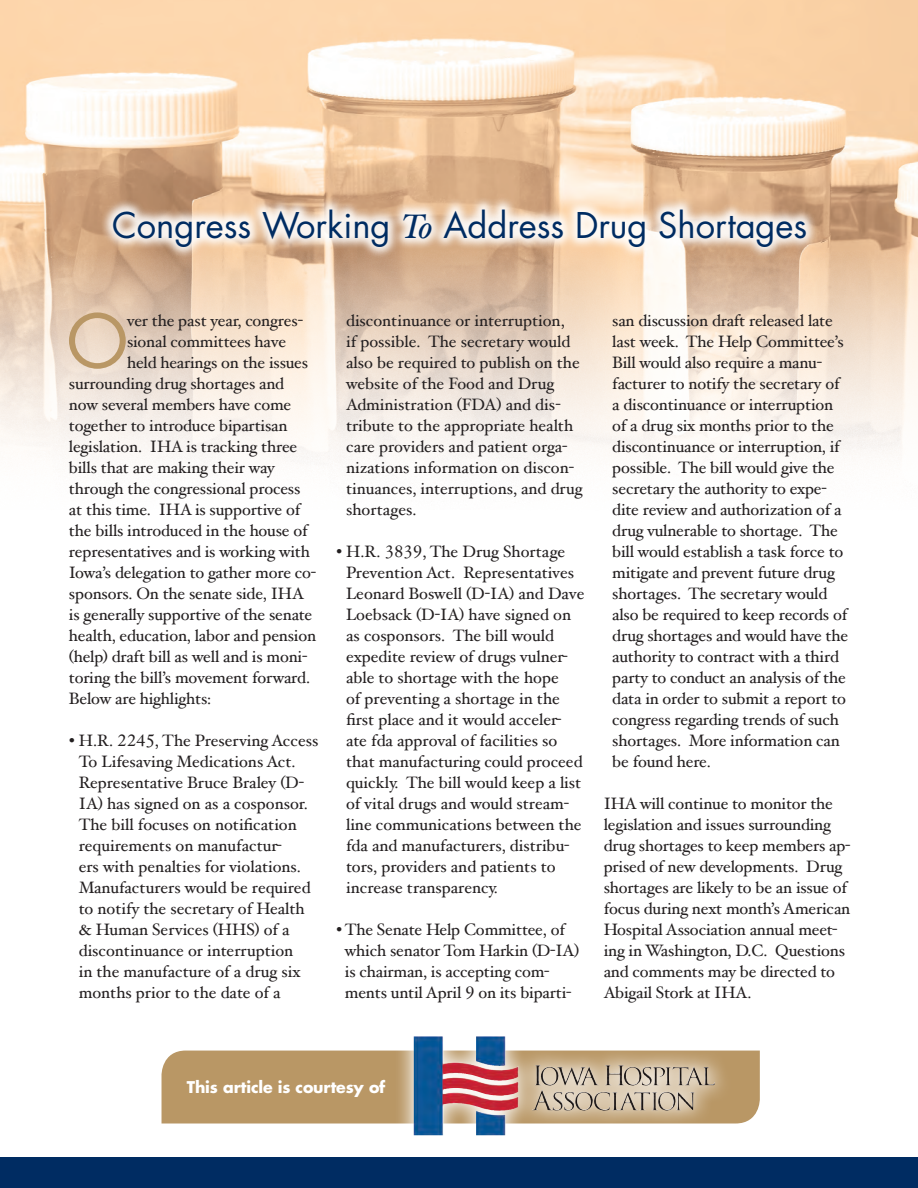
<style>
.page{position:relative;width:918px;height:1188px;background:#fff}
.page>*{position:absolute;margin:0;border:0;box-sizing:border-box;transform-origin:0 0}
.t1{font:72.15px "Futura";color:#b99765}
.t2{font:34.5px "Futura";color:#002c62}
.t3{font:16.5px/21px "Hoefler Text";letter-spacing:-.01em;color:#231f20}
.t4{font:700 15.75px "Futura";letter-spacing:-.01em;color:#fff}
.s1{font-family:"Hoefler Text";font-style:italic;font-size:33.9px}
</style>
<div class="page">
<img style="left:0;top:0;width:918px;height:471px">
<div style="left:162px;top:1051px;width:598px;height:73px;background:#b99765"></div>
<div style="left:0;top:1158px;width:918px;height:30px;background:#002c62"></div>
<div style="left:100px;top:196px;width:719px;height:64px;background:#fff;opacity:.9"></div>
<svg style="left:395px;top:1036px;width:338px;height:100px"></svg>
<img style="left:414px;top:1036px;width:104px;height:99px">
<p class="t2" style="left:112px;top:201px;width:697px">Congress Working <span class="s1">To</span> Address Drug Shortages</p>
<p class="t1" style="left:66px;top:292px;width:64px">O</p>
<p class="t3" style="left:127px;top:310px;width:178px">ver the past year, congres-</p>
<p class="t3" style="left:127px;top:331px;width:161px">sional committees have</p>
<p class="t3" style="left:127px;top:352px;width:183px">held hearings on the issues</p>
<p class="t3" style="left:69px;top:373px;width:217px">surrounding drug shortages and</p>
<p class="t3" style="left:69px;top:394px;width:224px">now several members have come</p>
<p class="t3" style="left:69px;top:415px;width:220px">together to introduce bipartisan</p>
<p class="t3" style="left:69px;top:436px;width:230px">legislation. IHA is tracking three</p>
<p class="t3" style="left:69px;top:457px;width:207px">bills that are making their way</p>
<p class="t3" style="left:69px;top:478px;width:233px">through the congressional process</p>
<p class="t3" style="left:69px;top:499px;width:233px">at this time. IHA is supportive of</p>
<p class="t3" style="left:69px;top:520px;width:240px">the bills introduced in the house of</p>
<p class="t3" style="left:69px;top:541px;width:242px">representatives and is working with</p>
<p class="t3" style="left:69px;top:562px;width:249px">Iowa’s delegation to gather more co-</p>
<p class="t3" style="left:69px;top:583px;width:237px">sponsors. On the senate side, IHA</p>
<p class="t3" style="left:69px;top:604px;width:245px">is generally supportive of the senate</p>
<p class="t3" style="left:69px;top:625px;width:249px">health, education, labor and pension</p>
<p class="t3" style="left:69px;top:646px;width:240px">(help) draft bill as well and is moni-</p>
<p class="t3" style="left:69px;top:667px;width:243px">toring the bill’s movement forward.</p>
<p class="t3" style="left:69px;top:688px;width:144px">Below are highlights:</p>
<p class="t3" style="left:79px;top:730px;width:241px;text-indent:-10px">• H.R. 2245, The Preserving Access<br>To Lifesaving Medications Act.<br>Representative Bruce Braley (D-<br>IA) has signed on as a cosponsor.<br>The bill focuses on notification requirements on manufactur-<br>ers with penalties for violations.<br>Manufacturers would be required to notify the secretary of Health &amp; Human Services (HHS) of a discontinuance or interruption<br>in the manufacture of a drug six months prior to the date of a</p>
<p class="t3" style="left:346px;top:310px;width:238px">discontinuance or interruption,<br>if possible. The secretary would also be required to publish on the website of the Food and Drug<br>Administration (FDA) and dis&shy;tribute to the appropriate health care providers and patient orga&shy;nizations information on discon&shy;tinuances, interruptions, and drug shortages.</p>
<p class="t3" style="left:346px;top:541px;width:240px;text-indent:-10px">• H.R. 3839, The Drug Shortage<br>Prevention Act. Representatives<br>Leonard Boswell (D-IA) and Dave<br>Loebsack (D-IA) have signed on as cosponsors. The bill would expedite review of drugs vulner&shy;able to shortage with the hope<br>of preventing a shortage in the first place and it would acceler&shy;ate fda approval of facilities so that manufacturing could proceed quickly. The bill would keep a list of vital drugs and would stream&shy;line communications between the fda and manufacturers, distribu&shy;tors, providers and patients to increase transparency.</p>
<p class="t3" style="left:345px;top:919px;width:236px;text-indent:-9px">• The Senate Help Committee, of which senator Tom Harkin (D-IA) is chairman, is accepting com&shy;ments until April 9 on its biparti-</p>
<p class="t3" style="left:612px;top:310px;width:237px">san discussion draft released late last week. The Help Committee’s<br>Bill would also require a manu&shy;facturer to notify the secretary of a discontinuance or interruption of a drug six months prior to the discontinuance or interruption, if possible. The bill would give the secretary the authority to expe&shy;dite review and authorization of a drug vulnerable to shortage. The bill would establish a task force to mitigate and prevent future drug shortages. The secretary would also be required to keep records of drug shortages and would have the authority to contract with a third party to conduct an analysis of the data in order to submit a report to congress regarding trends of such shortages. More information can be found here.</p>
<p class="t3" style="left:604px;top:793px;width:248px">IHA will continue to monitor the legislation and issues surrounding drug shortages to keep members ap&shy;prised of new developments. Drug shortages are likely to be an issue of focus during next month’s American<br>Hospital Association annual meet&shy;ing in Washington, D.C. Questions and comments may be directed to<br>Abigail Stork at IHA.</p>
<p class="t4" style="left:187px;top:1076px;width:200px">This article is courtesy of</p>
</div>
